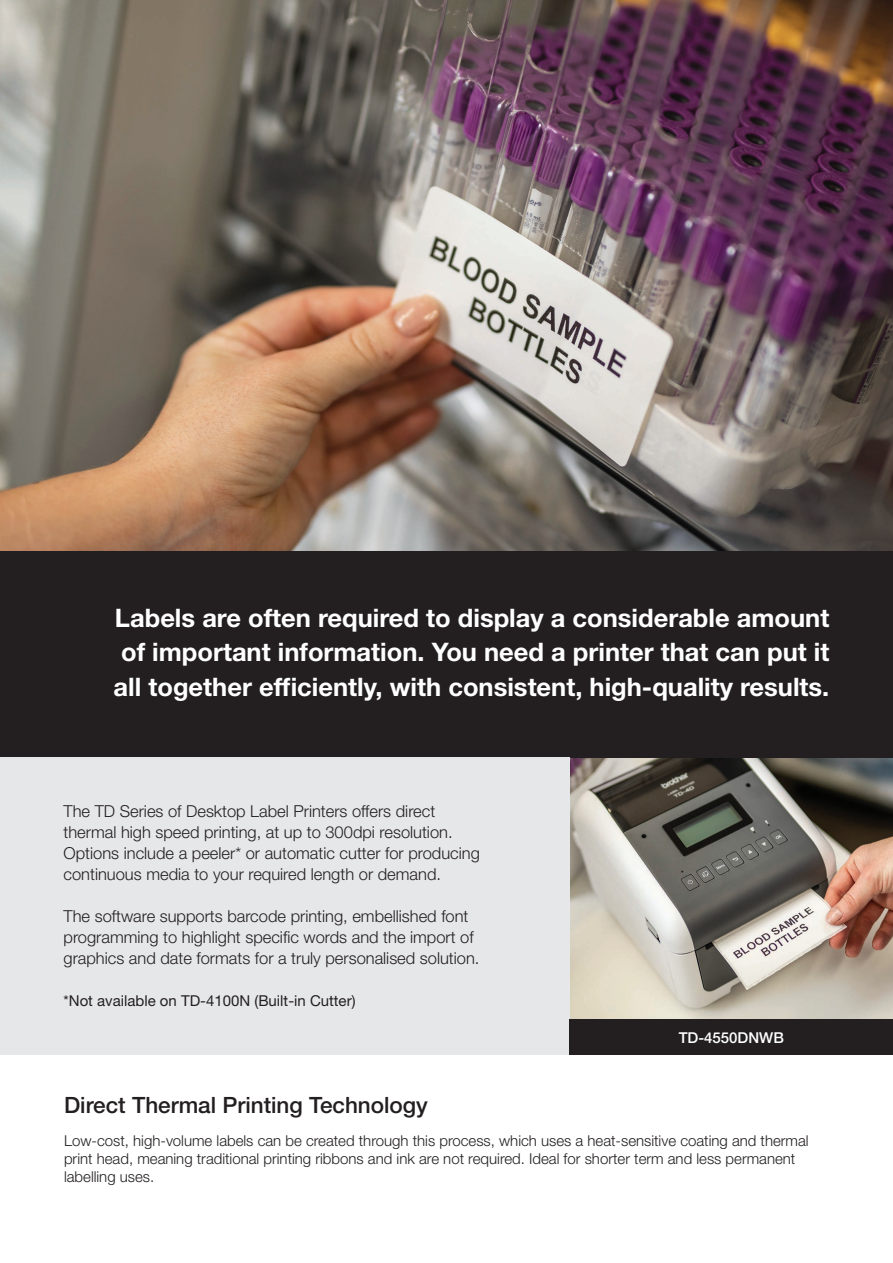
<style>
.page{position:relative;width:893px;height:1263px;background:#fff}
.page>*{position:absolute;margin:0;border:0;box-sizing:border-box;transform-origin:0 0}
.t1{font:700 25.5px/34.3px "Helvetica Neue LT Std";color:#fff;text-align:justify}
.t2{font:500 22.5px "Helvetica Neue LT Std";color:#231f20}
.t3{font:300 16.5px/21px "Helvetica Neue LT Std";color:#231f20}
.t4{font:300 15px/18px "Helvetica Neue LT Std";color:#231f20}
.t5{font:15px "Helvetica Neue LT Std";color:#231f20}
.t6{font:500 15px "Helvetica Neue LT Std";color:#fff}
</style>
<div class="page">
<img style="left:570px;top:758px;width:323px;height:262px">
<img style="left:0;top:0;width:893px;height:552px">
<div style="left:0;top:552px;width:893px;height:206px;background:#231f20"></div>
<div style="left:0;top:758px;width:570px;height:297px;background:#e6e7e9"></div>
<div style="left:570px;top:1020px;width:323px;height:35px;background:#231f20"></div>
<h1 class="t1" style="left:114px;top:600px;width:717px">Labels are often required to display a considerable amount of important information. You need a printer that can put it all together efficiently, with consistent, high-quality results.</h1>
<p class="t3" style="left:64px;top:800px;width:418px">The TD Series of Desktop Label Printers offers direct thermal high speed printing, at up to 300dpi resolution.<br>Options include a peeler* or automatic cutter for producing continuous media to your required length or demand.</p>
<p class="t3" style="left:64px;top:905px;width:417px">The software supports barcode printing, embellished font programming to highlight specific words and the import of graphics and date formats for a truly personalised solution.</p>
<p class="t5" style="left:64px;top:991px;width:293px">*Not available on TD-4100N (Built-in Cutter)</p>
<p class="t6" style="left:679px;top:1028px;width:107px">TD-4550DNWB</p>
<h2 class="t2" style="left:64px;top:1091px;width:365px">Direct Thermal Printing Technology</h2>
<p class="t4" style="left:64px;top:1131px;width:746px">Low-cost, high-volume labels can be created through this process, which uses a heat-sensitive coating and thermal print head, meaning traditional printing ribbons and ink are not required. Ideal for shorter term and less permanent labelling uses.</p>
</div>
